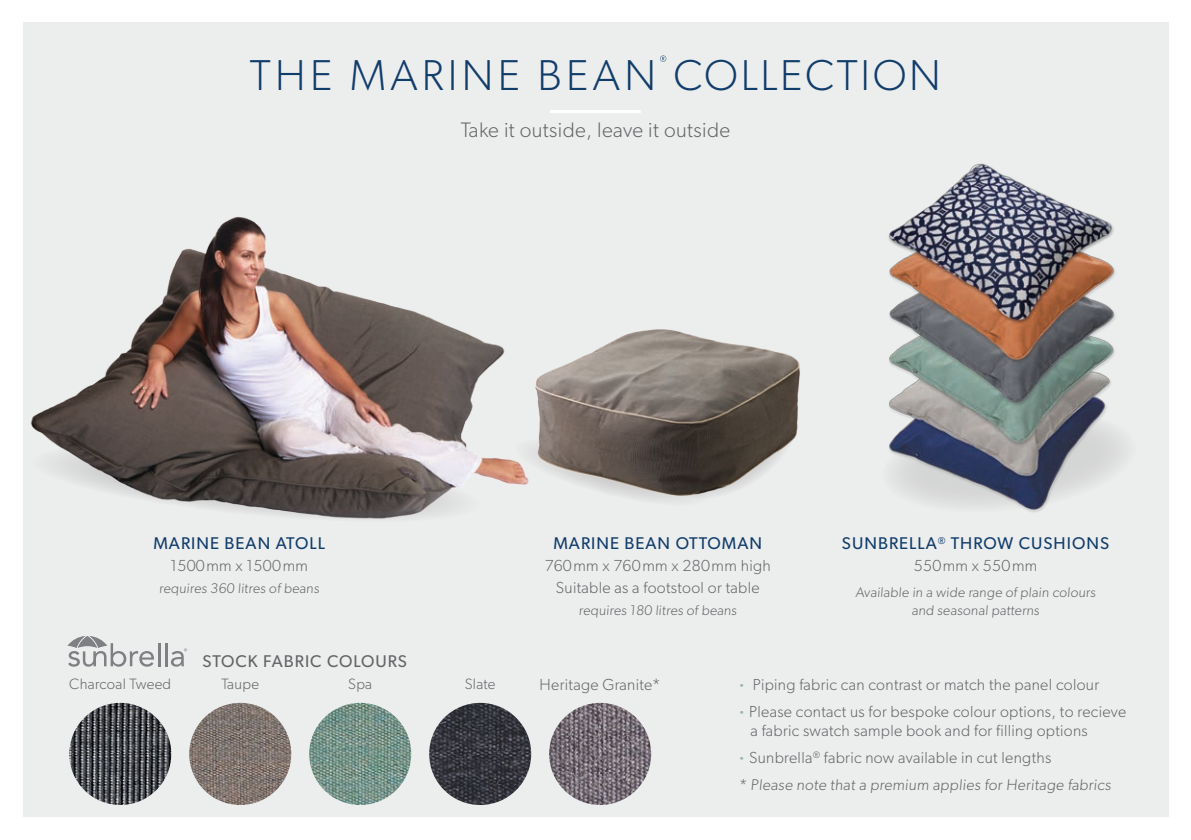
<style>
.page{position:relative;width:1191px;height:840px;background:#fff}
.page>*{position:absolute;margin:0;border:0;box-sizing:border-box;transform-origin:0 0}
.t1{font:300 43.2px "Gibson";letter-spacing:.1em;color:#113d6b}
.t2{font:300 21px "Gibson";letter-spacing:.02em;color:#636466}
.t3{font:17px "Gibson";letter-spacing:.06em;color:#113d6b}
.t4{font:17px "Gibson";letter-spacing:.06em;color:#636466}
.t5{font:300 16px/19px "Gibson";letter-spacing:.02em;color:#636466}
.t6{font:300 15.6px "Gibson";color:#636466}
.t7{font:300 15px "Gibson";letter-spacing:.02em;color:#636466}
.t8{font:300 14px/18px "Gibson";color:#636466;text-align:center}
.s1{font-weight:600;color:#93b6a7}
</style>
<div class="page">
<div style="left:23px;top:23px;width:1145px;height:793px;background:#eceded"></div>
<img style="left:69px;top:702px;width:102px;height:102px;border-radius:51px">
<img style="left:189px;top:702px;width:102px;height:102px;border-radius:51px">
<img style="left:309px;top:702px;width:102px;height:102px;border-radius:51px">
<img style="left:549px;top:702px;width:102px;height:102px;border-radius:51px">
<img style="left:544px;top:329px;width:256px;height:172px">
<img style="left:31px;top:216px;width:513px;height:303px">
<svg style="left:67px;top:636px;width:87px;height:30px"></svg>
<hr style="left:158px;top:642px;width:2px;height:24px;background:#7f8083">
<hr style="left:165px;top:642px;width:2px;height:24px;background:#7f8083">
<svg style="left:171px;top:648px;width:16px;height:18px"></svg>
<img style="left:429px;top:702px;width:102px;height:102px;border-radius:51px">
<img style="left:888px;top:163px;width:236px;height:349px">
<hr style="left:550px;top:110px;width:91px;height:3px;background:#fff">
<svg style="left:660px;top:55px;width:6px;height:7px"></svg>
<p class="t1" style="left:250px;top:49px;width:692px">THE MARINE BEAN COLLECTION</p>
<p class="t2" style="left:461px;top:117px;width:271px">Take it outside, leave it outside</p>
<p class="t3" style="left:153px;top:532px;width:173px">MARINE BEAN ATOLL</p>
<p class="t5" style="left:170px;top:555px;width:139px">1500mm x 1500mm</p>
<p class="t8" style="left:159px;top:579px;width:163px">requires 360 litres of beans</p>
<p class="t4" style="left:202px;top:650px;width:206px">STOCK FABRIC COLOURS</p>
<p class="t3" style="left:553px;top:532px;width:210px">MARINE BEAN OTTOMAN</p>
<p class="t5" style="left:545px;top:555px;width:228px">760mm x 760mm x 280mm high</p>
<p class="t5" style="left:556px;top:577px;width:205px">Suitable as a footstool or table</p>
<p class="t8" style="left:579px;top:601px;width:161px">requires 180 litres of beans</p>
<p class="t3" style="left:842px;top:532px;width:269px">SUNBRELLA<sup>®</sup> THROW CUSHIONS</p>
<p class="t5" style="left:913px;top:555px;width:125px">550mm x 550mm</p>
<p class="t8" style="left:855px;top:583px;width:243px">Available in a wide range of plain colours and seasonal patterns</p>
<p class="t7" style="left:69px;top:674px;width:103px">Charcoal Tweed</p>
<p class="t7" style="left:221px;top:674px;width:39px">Taupe</p>
<p class="t7" style="left:348px;top:674px;width:25px">Spa</p>
<p class="t5" style="left:738px;top:674px;width:362px"><span class="s1">·</span> Piping fabric can contrast or match the panel colour</p>
<p class="t5" style="left:750px;top:701px;width:377px;text-indent:-12px"><span class="s1">·</span> Please contact us for bespoke colour options, to recieve a fabric swatch sample book and for filling options</p>
<p class="t5" style="left:738px;top:747px;width:314px"><span class="s1">·</span> Sunbrella<sup>®</sup> fabric now available in cut lengths</p>
<p class="t6" style="left:738px;top:775px;width:376px">* Please note that a premium applies for Heritage fabrics</p>
<p class="t7" style="left:465px;top:674px;width:32px">Slate</p>
<p class="t5" style="left:539px;top:674px;width:122px">Heritage Granite*</p>
</div>
